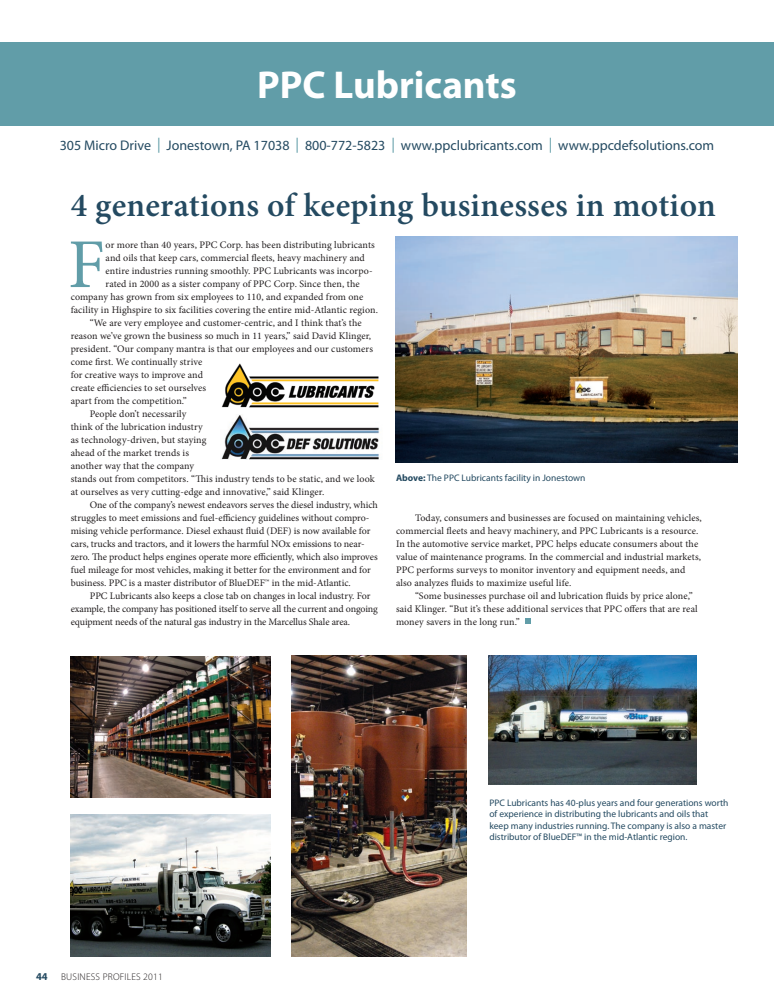
<style>
.page{position:relative;width:774px;height:1008px;background:#fff}
.page>*{position:absolute;margin:0;border:0;box-sizing:border-box;transform-origin:0 0}
.t1{font:70px "Minion Pro";color:#619da8}
.t2{font:700 39px "Myriad Pro";color:#fff}
.t3{font:600 33.5px "Minion Pro";letter-spacing:.01em;color:#244a61}
.t4{font:14px "Myriad Pro";color:#244a61}
.t5{font:700 10.5px "Myriad Pro";color:#244a61}
.t6{font:10px/13px "Minion Pro";letter-spacing:.005em;color:#231f20}
.t7{font:10px "Minion Pro";letter-spacing:-.015em;color:#231f20}
.t8{font:300 9.8px "Myriad Pro";letter-spacing:.02em;color:#231f20}
.t9{font:9.5px/11.4px "Myriad Pro";color:#244a61}
.s1{font-size:15px;color:#619da8}
.s2{font-weight:700}
</style>
<div class="page">
<div style="left:0;top:43px;width:774px;height:83px;background:#619da8"></div>
<img style="left:396px;top:237px;width:342px;height:226px">
<img style="left:70px;top:814px;width:200px;height:142px">
<img style="left:292px;top:656px;width:175px;height:300px">
<img style="left:70px;top:656px;width:200px;height:142px">
<img style="left:489px;top:656px;width:207px;height:128px">
<svg style="left:525px;top:618px;width:5px;height:5px"></svg>
<img style="left:221px;top:414px;width:158px;height:45px">
<img style="left:221px;top:363px;width:158px;height:45px">
<h2 class="t2" style="left:257px;top:60px;width:261px">PPC Lubricants</h2>
<h3 class="t4" style="left:60px;top:137px;width:656px">305 Micro Drive <span class="s1">|</span> Jonestown, PA 17038 <span class="s1">|</span> 800-772-5823 <span class="s1">|</span> www.ppclubricants.com <span class="s1">|</span> www.ppcdefsolutions.com</h3>
<h3 class="t3" style="left:71px;top:182px;width:647px">4 generations of keeping businesses in motion</h3>
<h1 class="t1" style="left:68px;top:218px;width:39px">F</h1>
<p class="t6" style="left:106px;top:238px;width:271px">or more than 40 years, PPC Corp. has been distributing lubricants</p>
<p class="t6" style="left:106px;top:251px;width:261px">and oils that keep cars, commercial fleets, heavy machinery and</p>
<p class="t6" style="left:106px;top:264px;width:269px">entire industries running smoothly. PPC Lubricants was incorpo-</p>
<p class="t6" style="left:106px;top:277px;width:256px">rated in 2000 as a sister company of PPC Corp. Since then, the</p>
<p class="t6" style="left:71px;top:290px;width:294px">company has grown from six employees to 110, and expanded from one</p>
<p class="t6" style="left:71px;top:303px;width:309px">facility in Highspire to six facilities covering the entire mid-Atlantic region.</p>
<p class="t6" style="left:90px;top:316px;width:274px">“We are very employee and customer-centric, and I think that’s the</p>
<p class="t6" style="left:71px;top:329px;width:302px">reason we’ve grown the business so much in 11 years,” said David Klinger,</p>
<p class="t6" style="left:71px;top:342px;width:304px">president. “Our company mantra is that our employees and our customers</p>
<p class="t6" style="left:71px;top:355px;width:133px">come first. We continually strive</p>
<p class="t6" style="left:71px;top:368px;width:134px">for creative ways to improve and</p>
<p class="t6" style="left:71px;top:381px;width:137px">create efficiencies to set ourselves</p>
<p class="t6" style="left:71px;top:394px;width:118px">apart from the competition.”</p>
<p class="t6" style="left:90px;top:407px;width:98px">People don’t necessarily</p>
<p class="t6" style="left:71px;top:420px;width:134px">think of the lubrication industry</p>
<p class="t6" style="left:71px;top:433px;width:137px">as technology-driven, but staying</p>
<p class="t6" style="left:71px;top:446px;width:120px">ahead of the market trends is</p>
<p class="t6" style="left:71px;top:459px;width:125px">another way that the company</p>
<p class="t6" style="left:71px;top:472px;width:306px">stands out from competitors. “This industry tends to be static, and we look</p>
<p class="t6" style="left:71px;top:485px;width:255px">at ourselves as very cutting-edge and innovative,” said Klinger.</p>
<p class="t6" style="left:90px;top:498px;width:290px">One of the company’s newest endeavors serves the diesel industry, which</p>
<p class="t6" style="left:71px;top:511px;width:300px">struggles to meet emissions and fuel-efficiency guidelines without compro-</p>
<p class="t6" style="left:71px;top:524px;width:301px">mising vehicle performance. Diesel exhaust fluid (DEF) is now available for</p>
<p class="t6" style="left:71px;top:537px;width:296px">cars, trucks and tractors, and it lowers the harmful NOx emissions to near-</p>
<p class="t6" style="left:71px;top:550px;width:309px">zero. The product helps engines operate more efficiently, which also improves</p>
<p class="t6" style="left:71px;top:563px;width:302px">fuel mileage for most vehicles, making it better for the environment and for</p>
<p class="t6" style="left:71px;top:576px;width:282px">business. PPC is a master distributor of BlueDEF™ in the mid-Atlantic.</p>
<p class="t6" style="left:90px;top:589px;width:282px">PPC Lubricants also keeps a close tab on changes in local industry. For</p>
<p class="t7" style="left:71px;top:602px;width:309px">example, the company has positioned itself to serve all the current and ongoing</p>
<p class="t7" style="left:71px;top:615px;width:281px">equipment needs of the natural gas industry in the Marcellus Shale area.</p>
<p class="t9" style="left:396px;top:472px;width:191px"><span class="s2">Above:</span> The PPC Lubricants facility in Jonestown</p>
<p class="t6" style="left:396px;top:511px;width:307px;text-indent:19px">Today, consumers and businesses are focused on maintaining vehicles, commercial fleets and heavy machinery, and PPC Lubricants is a resource.<br>In the automotive service market, PPC helps educate consumers about the value of maintenance programs. In the commercial and industrial markets, PPC performs surveys to monitor inventory and equipment needs, and also analyzes fluids to maximize useful life.</p>
<p class="t6" style="left:396px;top:589px;width:303px;text-indent:19px">“Some businesses purchase oil and lubrication fluids by price alone,” said Klinger. “But it’s these additional services that PPC offers that are real money savers in the long run.”</p>
<p class="t5" style="left:36px;top:970px;width:13px">44</p>
<p class="t8" style="left:61px;top:971px;width:103px">BUSINESS PROFILES 2011</p>
<p class="t9" style="left:489px;top:797px;width:241px">PPC Lubricants has 40-plus years and four generations worth of experience in distributing the lubricants and oils that keep many industries running. The company is also a master distributor of BlueDEF™ in the mid-Atlantic region.</p>
</div>
